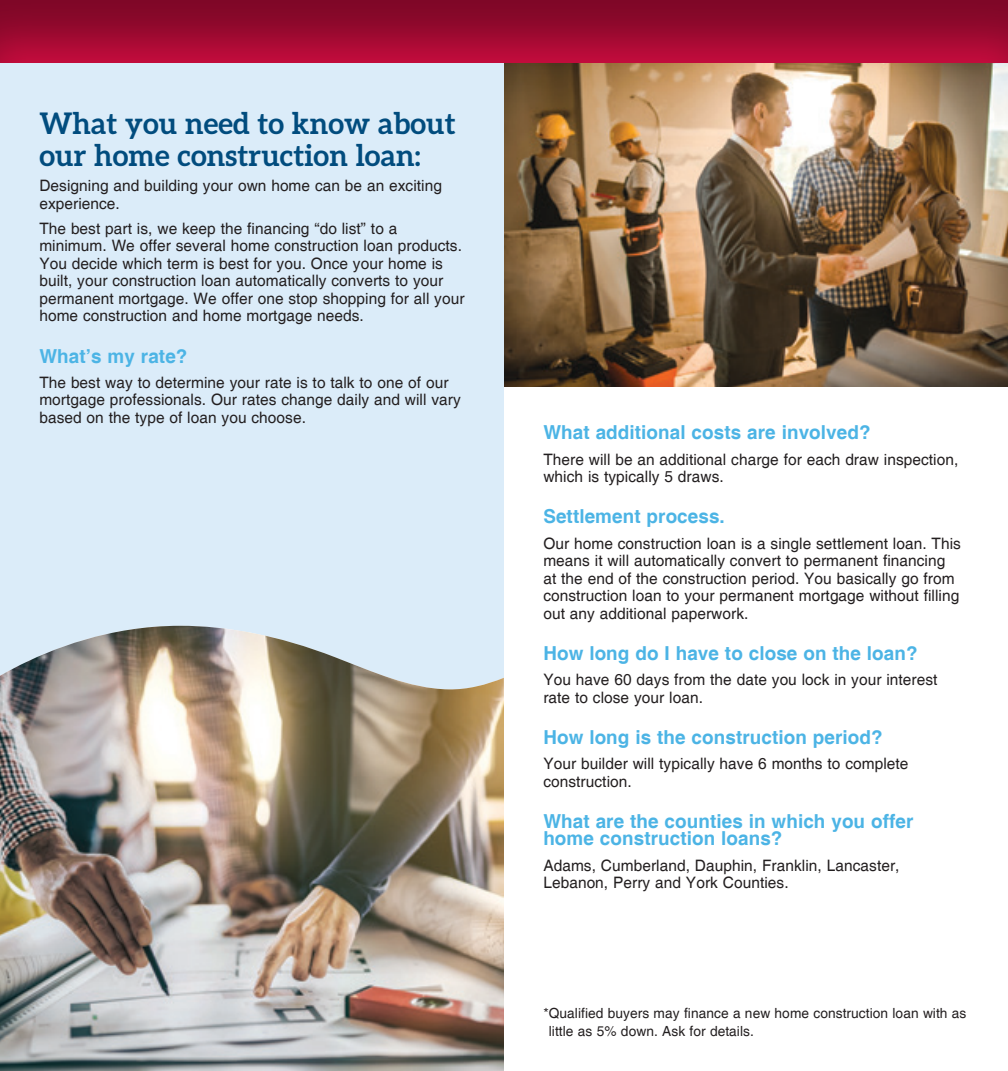
<style>
.page{position:relative;width:1008px;height:1071px;background:#fff}
.page>*{position:absolute;margin:0;border:0;box-sizing:border-box;transform-origin:0 0}
.subheaed{font:700 29.75px/31.5px "Aleo";letter-spacing:.005em;color:#014c7e}
.subhead{font:700 19.25px/17.5px "Helvetica";letter-spacing:.005em;color:#4cb4e5}
.text{font:15.75px/17.5px "Helvetica";letter-spacing:.005em;color:#231f20}
.text-2{font:14px/17.5px "Helvetica";letter-spacing:.005em;color:#231f20}
</style>
<div class="page">
<div style="left:0;top:47px;width:504px;height:792px;background:#dbecf9"></div>
<img style="left:0;top:626px;width:504px;height:445px">
<img style="left:504px;top:65px;width:504px;height:322px">
<div style="left:0;top:0;width:1008px;height:65px;background:#231f20;opacity:.45"></div>
<p class="subheaed" style="left:39px;top:107px;width:418px">What you need to know about our home construction loan:</p>
<p class="text" style="left:39px;top:177px;width:404px">Designing and building your own home can be an exciting experience.</p>
<p class="text" style="left:39px;top:220px;width:427px">The best part is, we keep the financing “do list” to a minimum. We offer several home construction loan products.<br>You decide which term is best for you. Once your home is built, your construction loan automatically converts to your permanent mortgage. We offer one stop shopping for all your home construction and home mortgage needs.</p>
<p class="subhead" style="left:39px;top:348px;width:150px">What’s my rate?</p>
<p class="text" style="left:39px;top:374px;width:423px">The best way to determine your rate is to talk to one of our mortgage professionals. Our rates change daily and will vary based on the type of loan you choose.</p>
<p class="subhead" style="left:543px;top:425px;width:329px">What additional costs are involved?</p>
<p class="text" style="left:543px;top:451px;width:417px">There will be an additional charge for each draw inspection, which is typically 5 draws.</p>
<p class="subhead" style="left:543px;top:509px;width:183px">Settlement process.</p>
<p class="text" style="left:543px;top:535px;width:419px">Our home construction loan is a single settlement loan. This means it will automatically convert to permanent financing at the end of the construction period. You basically go from construction loan to your permanent mortgage without filling out any additional paperwork.</p>
<p class="subhead" style="left:543px;top:645px;width:376px">How long do I have to close on the loan?</p>
<p class="text" style="left:543px;top:671px;width:396px">You have 60 days from the date you lock in your interest rate to close your loan.</p>
<p class="subhead" style="left:543px;top:729px;width:341px">How long is the construction period?</p>
<p class="text" style="left:543px;top:755px;width:367px">Your builder will typically have 6 months to complete construction.</p>
<p class="subhead" style="left:543px;top:813px;width:372px">What are the counties in which you offer home construction loans?</p>
<p class="text" style="left:543px;top:857px;width:358px">Adams, Cumberland, Dauphin, Franklin, Lancaster,<br>Lebanon, Perry and York Counties.</p>
<p class="text-2" style="left:549px;top:1005px;width:419px;text-indent:-5px">*Qualified buyers may finance a new home construction loan with as little as 5% down. Ask for details.</p>
</div>
